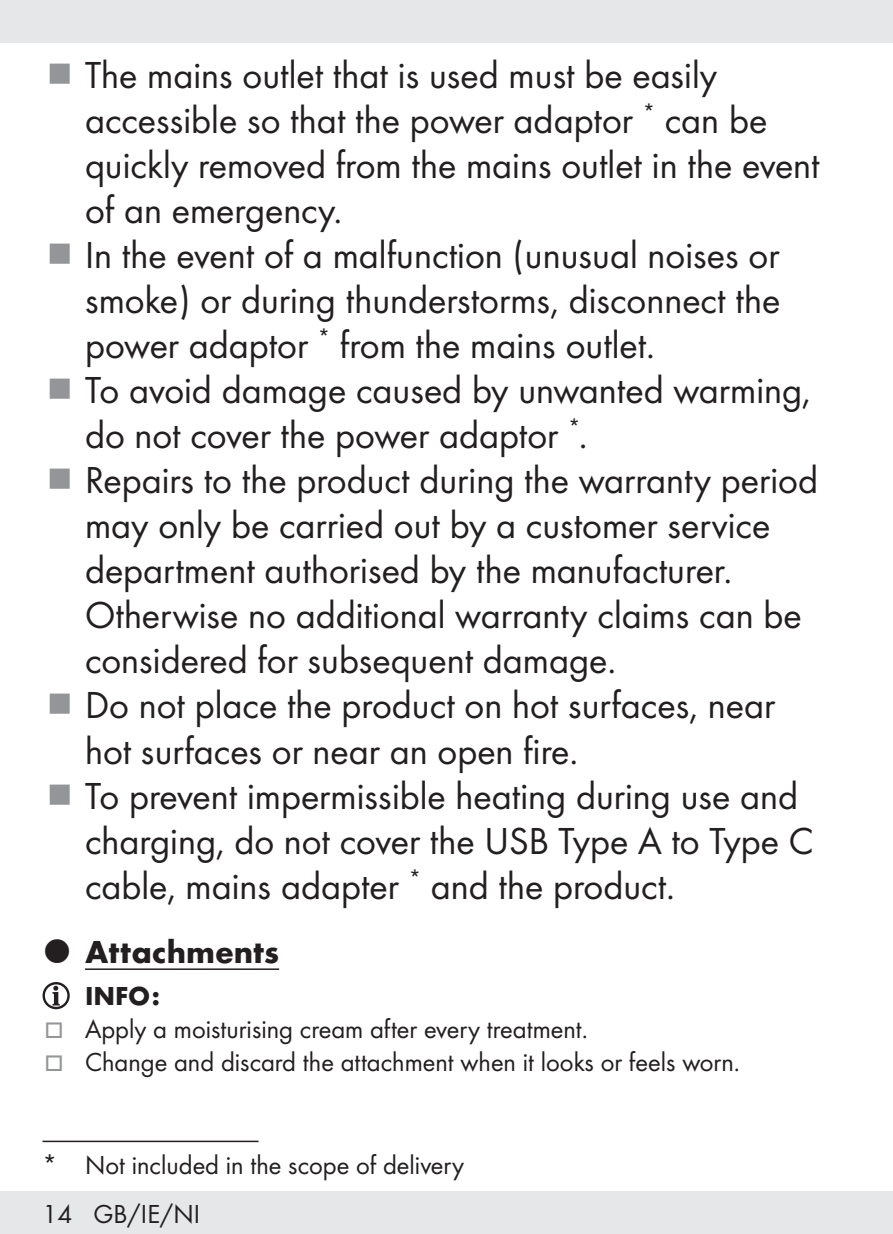
<style>
.page{position:relative;width:893px;height:1234px;background:#fff}
.page>*{position:absolute;margin:0;border:0;box-sizing:border-box;transform-origin:0 0}
.t1{font:39px/45px "Futura Boo";color:#231f20}
.t2{font:700 33px "Futura";color:#231f20}
.Indent{font:27px "Futura Boo";color:#231f20}
.Indent-2{font:700 27px "Futura";color:#231f20}
.s1{color:#939598}
</style>
<div class="page">
<div style="left:0;top:1191px;width:893px;height:42px;background:#e6e7e9"></div>
<div style="left:0;top:0;width:893px;height:43px;background:#e6e7e9"></div>
<hr style="left:85px;top:968px;width:194px;height:1px;background:#231f20">
<svg style="left:44px;top:982px;width:25px;height:25px"></svg>
<div style="left:43px;top:981px;width:27px;height:27px;border:2px solid #231f20;border-radius:50%"></div>
<svg style="left:52px;top:985px;width:8px;height:20px"></svg>
<hr style="left:43px;top:1140px;width:216px;height:1px;background:#231f20">
<p class="t1" style="left:85px;top:50px;width:736px">The mains outlet that is used must be easily accessible so that the power adaptor <sup>*</sup> can be quickly removed from the mains outlet in the event of an emergency.</p>
<p class="t1" style="left:85px;top:230px;width:697px;text-align:justify">In the event of a malfunction (unusual noises or smoke) or during thunderstorms, disconnect the power adaptor <sup>*</sup> from the mains outlet.</p>
<p class="t1" style="left:85px;top:365px;width:727px">To avoid damage caused by unwanted warming, do not cover the power adaptor <sup>*</sup>.</p>
<p class="t1" style="left:85px;top:455px;width:734px">Repairs to the product during the warranty period may only be carried out by a customer service department authorised by the manufacturer.<br>Otherwise no additional warranty claims can be considered for subsequent damage.</p>
<p class="t1" style="left:85px;top:680px;width:692px">Do not place the product on hot surfaces, near hot surfaces or near an open fire.</p>
<p class="t1" style="left:85px;top:770px;width:730px">To prevent impermissible heating during use and charging, do not cover the USB Type A to Type C cable, mains adapter <sup>*</sup> and the product.</p>
<p class="t2" style="left:85px;top:927px;width:196px">Attachments</p>
<p class="Indent-2" style="left:85px;top:975px;width:77px">INFO:</p>
<p class="Indent" style="left:45px;top:1009px;width:541px"><span class="s1">□</span> Apply a moisturising cream after every treatment.</p>
<p class="Indent" style="left:45px;top:1042px;width:693px"><span class="s1">□</span> Change and discard the attachment when it looks or feels worn.</p>
<p class="Indent" style="left:43px;top:1146px;width:423px">* Not included in the scope of delivery</p>
<p class="Indent" style="left:43px;top:1194px;width:159px">14 GB/IE/NI</p>
</div>
